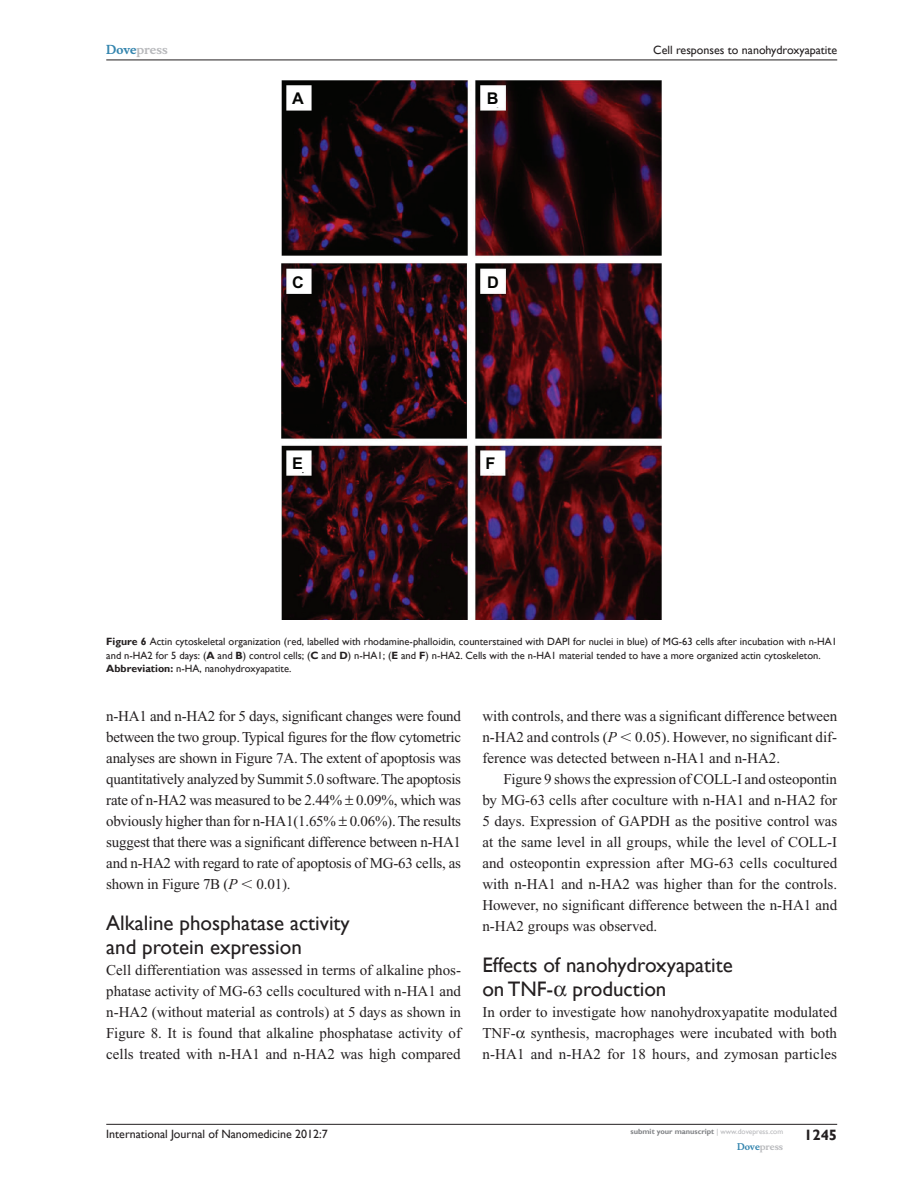
<style>
.page{position:relative;width:918px;height:1188px;background:#fff}
.page>*{position:absolute;margin:0;border:0;box-sizing:border-box;transform-origin:0 0}
.t1{font:21px/24px "Gill Sans";color:#231f20}
.t2{font:700 16.2px "Arial";color:#040503}
.t3{font:15px/21px "Times New Roman";color:#231f20;text-align:justify}
.t4{font:700 15px "Gill Sans";color:#231f20}
.t5{font:12px "Gill Sans";color:#231f20}
.t6{font:700 12px "Musee";color:#b8b9bc}
.t7{font:10.5px/13.5px "Gill Sans";color:#231f20}
.t8{font:700 9px "Musee";color:#b8b9bc}
.t9{font:700 7.5px "Gill Sans";color:#808285}
.s1{color:#3485ae}
.s2{font-weight:700}
.s3{font-style:italic}
.s4{font-family:"Mathematical Pi One"}
.s5{font-weight:400;color:#b8b9bc}
</style>
<div class="page">
<img style="left:282px;top:81px;width:380px;height:539px">
<hr style="left:106px;top:1124px;width:731px;height:1px;background:#231f20">
<hr style="left:106px;top:60px;width:731px;height:1px;background:#231f20">
<p class="t6" style="left:106px;top:43px;width:63px"><span class="s1">Dove</span>press</p>
<p class="t2" style="left:292px;top:88px;width:13px">A</p>
<p class="t2" style="left:292px;top:272px;width:13px">C</p>
<p class="t2" style="left:487px;top:88px;width:13px">B</p>
<p class="t2" style="left:487px;top:272px;width:13px">D</p>
<p class="t2" style="left:292px;top:454px;width:12px">E</p>
<p class="t2" style="left:485px;top:454px;width:11px">F</p>
<p class="t5" style="left:653px;top:43px;width:185px">Cell responses to nanohydroxyapatite</p>
<p class="t7" style="left:106px;top:635px;width:732px"><span class="s2">Figure 6</span> Actin cytoskeletal organization (red, labelled with rhodamine-phalloidin, counterstained with DAPI for nuclei in blue) of MG-63 cells after incubation with n-HA1 and n-HA2 for 5 days: (<span class="s2">A</span> and <span class="s2">B</span>) control cells; (<span class="s2">C</span> and <span class="s2">D</span>) n-HA1; (<span class="s2">E</span> and <span class="s2">F</span>) n-HA2. Cells with the n-HA1 material tended to have a more organized actin cytoskeleton.<br><span class="s2">Abbreviation:</span> n-HA, nanohydroxyapatite.</p>
<p class="t3" style="left:106px;top:706px;width:356px">n-HA1 and n-HA2 for 5 days, significant changes were found between the two group. Typical figures for the flow cytometric analyses are shown in Figure 7A. The extent of apoptosis was quantitatively analyzed by Summit 5.0 software. The apoptosis rate of n-HA2 was measured to be 2.44% 0.09%, which was obviously higher than for n-HA1(1.65% 0.06%). The results suggest that there was a significant difference between n-HA1 and n-HA2 with regard to rate of apoptosis of MG-63 cells, as shown in Figure 7B (<span class="s3">P</span> <span class="s4">,</span> 0.01).</p>
<h1 class="t1" style="left:106px;top:911px;width:245px">Alkaline phosphatase activity and protein expression</h1>
<p class="t3" style="left:106px;top:959px;width:356px">Cell differentiation was assessed in terms of alkaline phos&shy;phatase activity of MG-63 cells cocultured with n-HA1 and n-HA2 (without material as controls) at 5 days as shown in Figure 8. It is found that alkaline phosphatase activity of cells treated with n-HA1 and n-HA2 was high compared</p>
<p class="t3" style="left:482px;top:706px;width:356px">with controls, and there was a significant difference between n-HA2 and controls (<span class="s3">P</span> <span class="s4">,</span> 0.05). However, no significant dif&shy;ference was detected between n-HA1 and n-HA2.</p>
<p class="t3" style="left:482px;top:769px;width:356px;text-indent:21px">Figure 9 shows the expression of COLL-I and osteopontin by MG-63 cells after coculture with n-HA1 and n-HA2 for 5 days. Expression of GAPDH as the positive control was at the same level in all groups, while the level of COLL-I and osteopontin expression after MG-63 cells cocultured with n-HA1 and n-HA2 was higher than for the controls.<br>However, no significant difference between the n-HA1 and n-HA2 groups was observed.</p>
<h1 class="t1" style="left:482px;top:953px;width:252px">Effects of nanohydroxyapatite on TNF- production</h1>
<p class="t3" style="left:482px;top:1001px;width:356px">In order to investigate how nanohydroxyapatite modulated TNF- synthesis, macrophages were incubated with both n-HA1 and n-HA2 for 18 hours, and zymosan particles</p>
<p class="t5" style="left:106px;top:1127px;width:223px">International Journal of Nanomedicine 2012:7</p>
<p class="t9" style="left:631px;top:1127px;width:154px">submit your manuscript <span class="s5">| www.dovepress.com</span></p>
<p class="t8" style="left:737px;top:1141px;width:48px"><span class="s1">Dove</span>press</p>
<p class="t4" style="left:804px;top:1126px;width:35px">1245</p>
</div>
